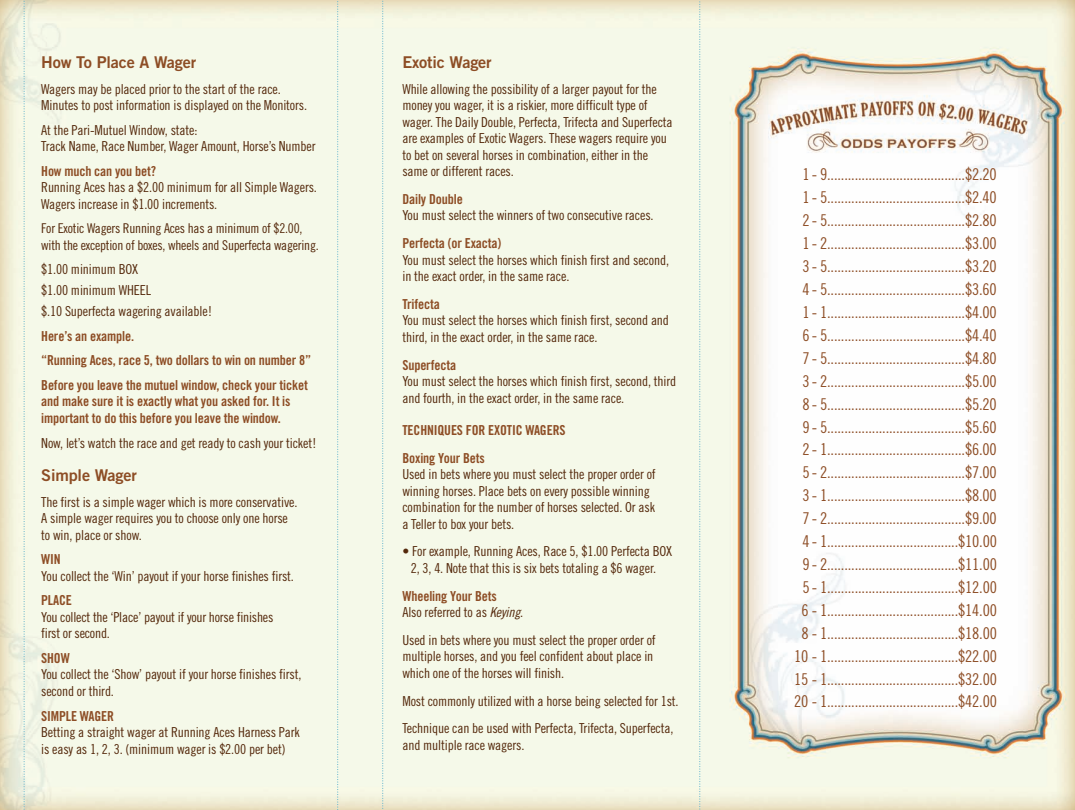
<style>
.page{position:relative;width:1075px;height:810px;background:#fff}
.page>*{position:absolute;margin:0;border:0;box-sizing:border-box;transform-origin:0 0}
.t1{font:16.25px/22.9px "Trade Gothic Cond Eighteen";letter-spacing:-.01em;color:#8d4d25;text-align:center}
.t2{font:16.25px "Trade Gothic Bold Two";letter-spacing:-.01em;color:#8d4d25}
.t3{font:13.75px/16.5px "Trade Gothic Cond Eighteen";letter-spacing:-.01em;color:#54280b}
.t4{font:13.75px/24.6px "Trade Gothic Bold Cond Twenty";letter-spacing:-.01em;color:#8d4d25}
.t5{font:13.5px/16.4px "Trade Gothic Cond Eighteen";letter-spacing:-.015em;color:#54280b}
.s1{font-family:"Trade Gothic Cond Eighteen Obl"}
</style>
<div class="page">
<img style="left:0;top:0;width:1074px;height:810px">
<svg style="left:23px;top:0;width:2px;height:810px;background:#d8e9df"></svg>
<svg style="left:337px;top:0;width:1px;height:810px"></svg>
<svg style="left:382px;top:0;width:1px;height:810px"></svg>
<svg style="left:699px;top:0;width:1px;height:810px"></svg>
<p class="t2" style="left:41px;top:52px;width:156px">How To Place A Wager</p>
<p class="t3" style="left:41px;top:80px;width:267px">Wagers may be placed prior to the start of the race.<br>Minutes to post information is displayed on the Monitors.</p>
<p class="t3" style="left:41px;top:121px;width:276px">At the Pari-Mutuel Window, state:<br>Track Name, Race Number, Wager Amount, Horse’s Number</p>
<p class="t4" style="left:41px;top:158px;width:116px">How much can you bet?</p>
<p class="t3" style="left:41px;top:179px;width:277px">Running Aces has a $2.00 minimum for all Simple Wagers.<br>Wagers increase in $1.00 increments.</p>
<p class="t5" style="left:41px;top:220px;width:279px">For Exotic Wagers Running Aces has a minimum of $2.00, with the exception of boxes, wheels and Superfecta wagering.</p>
<p class="t3" style="left:41px;top:259px;width:172px;line-height:21px">$1.00 minimum BOX<br>$1.00 minimum WHEEL<br>$.10 Superfecta wagering available!</p>
<p class="t4" style="left:41px;top:323px;width:271px">Here’s an example.<br>“Running Aces, race 5, two dollars to win on number 8”<br>Before you leave the mutuel window, check your ticket</p>
<p class="t4" style="left:41px;top:393px;width:251px;line-height:16.5px">and make sure it is exactly what you asked for. It is important to do this before you leave the window.</p>
<p class="t3" style="left:41px;top:435px;width:277px">Now, let’s watch the race and get ready to cash your ticket!</p>
<p class="t2" style="left:41px;top:465px;width:97px">Simple Wager</p>
<p class="t3" style="left:41px;top:493px;width:258px">The first is a simple wager which is more conservative.<br>A simple wager requires you to choose only one horse to win, place or show.</p>
<p class="t4" style="left:41px;top:547px;width:21px">WIN</p>
<p class="t3" style="left:41px;top:567px;width:254px">You collect the ‘Win’ payout if your horse finishes first.</p>
<p class="t4" style="left:41px;top:588px;width:32px">PLACE</p>
<p class="t3" style="left:41px;top:609px;width:234px">You collect the ‘Place’ payout if your horse finishes first or second.</p>
<p class="t4" style="left:41px;top:646px;width:30px">SHOW</p>
<p class="t3" style="left:41px;top:666px;width:262px">You collect the ‘Show’ payout if your horse finishes first, second or third.</p>
<p class="t4" style="left:41px;top:703px;width:74px">SIMPLE WAGER</p>
<p class="t3" style="left:41px;top:724px;width:260px">Betting a straight wager at Running Aces Harness Park is easy as 1, 2, 3. (minimum wager is $2.00 per bet)</p>
<p class="t2" style="left:402px;top:52px;width:91px">Exotic Wager</p>
<p class="t3" style="left:402px;top:80px;width:272px">While allowing the possibility of a larger payout for the money you wager, it is a riskier, more difficult type of wager. The Daily Double, Perfecta, Trifecta and Superfecta are examples of Exotic Wagers. These wagers require you to bet on several horses in combination, either in the same or different races.</p>
<p class="t4" style="left:402px;top:186px;width:62px">Daily Double</p>
<p class="t3" style="left:402px;top:207px;width:253px">You must select the winners of two consecutive races.</p>
<p class="t4" style="left:402px;top:231px;width:100px">Perfecta (or Exacta)</p>
<p class="t3" style="left:402px;top:251px;width:268px">You must select the horses which finish first and second, in the exact order, in the same race.</p>
<p class="t4" style="left:402px;top:291px;width:39px">Trifecta</p>
<p class="t3" style="left:402px;top:312px;width:268px">You must select the horses which finish first, second and third, in the exact order, in the same race.</p>
<p class="t4" style="left:402px;top:352px;width:55px">Superfecta</p>
<p class="t3" style="left:402px;top:373px;width:275px">You must select the horses which finish first, second, third and fourth, in the exact order, in the same race.</p>
<p class="t4" style="left:402px;top:416px;width:165px;line-height:27.8px">TECHNIQUES FOR EXOTIC WAGERS<br>Boxing Your Bets</p>
<p class="t3" style="left:402px;top:466px;width:255px">Used in bets where you must select the proper order of winning horses. Place bets on every possible winning combination for the number of horses selected. Or ask a Teller to box your bets.</p>
<p class="t3" style="left:402px;top:543px;width:271px;text-align:center">• For example, Running Aces, Race 5, $1.00 Perfecta BOX<br>2, 3, 4. Note that this is six bets totaling a $6 wager.</p>
<p class="t4" style="left:402px;top:583px;width:96px">Wheeling Your Bets</p>
<p class="t3" style="left:402px;top:598px;width:255px;line-height:27.8px">Also referred to as <span class="s1">Keying</span>.<br>Used in bets where you must select the proper order of</p>
<p class="t3" style="left:402px;top:648px;width:252px">multiple horses, and you feel confident about place in which one of the horses will finish.</p>
<p class="t3" style="left:402px;top:687px;width:278px;line-height:27.8px">Most commonly utilized with a horse being selected for 1st.<br>Technique can be used with Perfecta, Trifecta, Superfecta,</p>
<p class="t3" style="left:402px;top:736px;width:123px">and multiple race wagers.</p>
<p class="t1" style="left:794px;top:163px;width:204px">1- 9........................................$2.20<br>1- 5........................................$2.40<br>2- 5........................................$2.80<br>1- 2........................................$3.00<br>3- 5........................................$3.20<br>4- 5........................................$3.60<br>1- 1........................................$4.00<br>6- 5........................................$4.40<br>7- 5........................................$4.80<br>3- 2........................................$5.00<br>8- 5........................................$5.20<br>9- 5........................................$5.60<br>2- 1........................................$6.00<br>5- 2........................................$7.00<br>3- 1........................................$8.00<br>7- 2........................................$9.00<br>4- 1......................................$10.00<br>9- 2......................................$11.00<br>5- 1......................................$12.00<br>6 - 1......................................$14.00<br>8 - 1......................................$18.00<br>10 - 1......................................$22.00<br>15 - 1......................................$32.00<br>20 - 1......................................$42.00</p>
</div>
